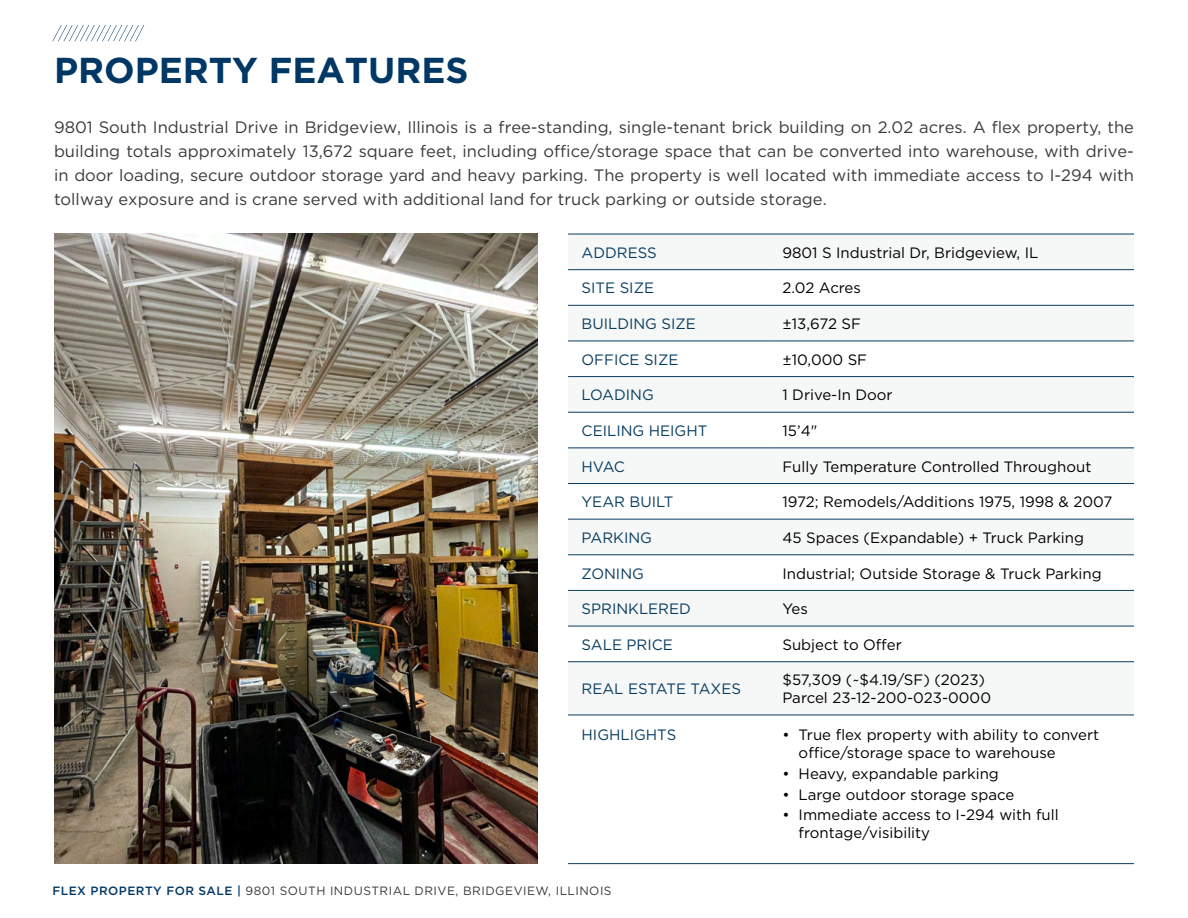
<style>
.page{position:relative;width:1188px;height:918px;background:#fff}
.page>*{position:absolute;margin:0;border:0;box-sizing:border-box;transform-origin:0 0}
.t1{font:700 36px "Gotham";color:#003865}
.t2{font:16.5px/24px "Gotham";color:#393939;text-align:justify}
.t3{font:15px/18px "Gotham";color:#000}
.t4{font:15px "Gotham";color:#083d60}
.t5{font:12px "Gotham";letter-spacing:.04em;color:#393939}
.s1{font-weight:500;color:#003865}
</style>
<div class="page">
<img style="left:54px;top:234px;width:484px;height:630px">
<svg style="left:568px;top:270px;width:566px;height:445px;fill:#f6f7f7"></svg>
<hr style="left:568px;top:234px;width:201px;height:1px;background:#083d60">
<hr style="left:769px;top:234px;width:365px;height:1px;background:#083d60">
<hr style="left:568px;top:269px;width:201px;height:1px;background:#083d60">
<hr style="left:568px;top:305px;width:201px;height:1px;background:#083d60">
<hr style="left:568px;top:341px;width:201px;height:1px;background:#083d60">
<hr style="left:568px;top:376px;width:201px;height:1px;background:#083d60">
<hr style="left:568px;top:412px;width:201px;height:1px;background:#083d60">
<hr style="left:568px;top:447px;width:201px;height:1px;background:#083d60">
<hr style="left:568px;top:483px;width:201px;height:1px;background:#083d60">
<hr style="left:568px;top:519px;width:201px;height:1px;background:#083d60">
<hr style="left:568px;top:554px;width:201px;height:1px;background:#083d60">
<hr style="left:568px;top:590px;width:201px;height:1px;background:#083d60">
<hr style="left:568px;top:626px;width:201px;height:1px;background:#083d60">
<hr style="left:568px;top:661px;width:201px;height:1px;background:#083d60">
<hr style="left:568px;top:715px;width:201px;height:1px;background:#083d60">
<hr style="left:568px;top:863px;width:201px;height:1px;background:#083d60">
<hr style="left:769px;top:269px;width:365px;height:1px;background:#083d60">
<hr style="left:769px;top:305px;width:365px;height:1px;background:#083d60">
<hr style="left:769px;top:341px;width:365px;height:1px;background:#083d60">
<hr style="left:769px;top:376px;width:365px;height:1px;background:#083d60">
<hr style="left:769px;top:412px;width:365px;height:1px;background:#083d60">
<hr style="left:769px;top:447px;width:365px;height:1px;background:#083d60">
<hr style="left:769px;top:483px;width:365px;height:1px;background:#083d60">
<hr style="left:769px;top:519px;width:365px;height:1px;background:#083d60">
<hr style="left:769px;top:554px;width:365px;height:1px;background:#083d60">
<hr style="left:769px;top:590px;width:365px;height:1px;background:#083d60">
<hr style="left:769px;top:626px;width:365px;height:1px;background:#083d60">
<hr style="left:769px;top:661px;width:365px;height:1px;background:#083d60">
<hr style="left:769px;top:715px;width:365px;height:1px;background:#083d60">
<hr style="left:769px;top:863px;width:365px;height:1px;background:#083d60">
<svg style="left:52px;top:25px;width:92px;height:16px"></svg>
<h1 class="t1" style="left:54px;top:47px;width:416px">PROPERTY FEATURES</h1>
<p class="t2" style="left:54px;top:115px;width:1082px">9801 South Industrial Drive in Bridgeview, Illinois is a free-standing, single-tenant brick building on 2.02 acres. A flex property, the building totals approximately 13,672 square feet, including office/storage space that can be converted into warehouse, with drive&shy;in door loading, secure outdoor storage yard and heavy parking. The property is well located with immediate access to I-294 with tollway exposure and is crane served with additional land for truck parking or outside storage.</p>
<p class="t4" style="left:582px;top:243px;width:77px">ADDRESS</p>
<p class="t3" style="left:782px;top:243px;width:257px">9801 S Industrial Dr, Bridgeview, IL</p>
<p class="t4" style="left:582px;top:279px;width:74px">SITE SIZE</p>
<p class="t3" style="left:782px;top:279px;width:80px">2.02 Acres</p>
<p class="t4" style="left:582px;top:314px;width:116px">BUILDING SIZE</p>
<p class="t3" style="left:782px;top:315px;width:80px">±13,672 SF</p>
<p class="t4" style="left:582px;top:350px;width:98px">OFFICE SIZE</p>
<p class="t3" style="left:782px;top:350px;width:86px">±10,000 SF</p>
<p class="t4" style="left:582px;top:385px;width:74px">LOADING</p>
<p class="t3" style="left:782px;top:386px;width:112px">1 Drive-In Door</p>
<p class="t4" style="left:582px;top:421px;width:127px">CEILING HEIGHT</p>
<p class="t3" style="left:782px;top:421px;width:36px">15’4"</p>
<p class="t4" style="left:582px;top:457px;width:45px">HVAC</p>
<p class="t3" style="left:782px;top:457px;width:310px">Fully Temperature Controlled Throughout</p>
<p class="t4" style="left:582px;top:492px;width:94px">YEAR BUILT</p>
<p class="t3" style="left:782px;top:493px;width:331px">1972; Remodels/Additions 1975, 1998 &amp; 2007</p>
<p class="t4" style="left:582px;top:528px;width:72px">PARKING</p>
<p class="t3" style="left:782px;top:528px;width:303px">45 Spaces (Expandable) + Truck Parking</p>
<p class="t4" style="left:582px;top:564px;width:64px">ZONING</p>
<p class="t3" style="left:782px;top:564px;width:321px">Industrial; Outside Storage &amp; Truck Parking</p>
<p class="t4" style="left:582px;top:599px;width:111px">SPRINKLERED</p>
<p class="t3" style="left:782px;top:600px;width:27px">Yes</p>
<p class="t4" style="left:582px;top:635px;width:93px">SALE PRICE</p>
<p class="t3" style="left:782px;top:635px;width:121px">Subject to Offer</p>
<p class="t4" style="left:582px;top:679px;width:161px">REAL ESTATE TAXES</p>
<p class="t3" style="left:782px;top:671px;width:210px">$57,309 (~$4.19/SF) (2023)<br>Parcel 23-12-200-023-0000</p>
<p class="t4" style="left:582px;top:726px;width:96px">HIGHLIGHTS</p>
<p class="t3" style="left:799px;top:726px;width:302px;text-indent:-16px">• True flex property with ability to convert office/storage space to warehouse</p>
<p class="t3" style="left:782px;top:764px;width:218px">• Heavy, expandable parking</p>
<p class="t3" style="left:782px;top:785px;width:233px">• Large outdoor storage space</p>
<p class="t3" style="left:799px;top:805px;width:262px;text-indent:-16px">• Immediate access to I-294 with full frontage/visibility</p>
<p class="t5" style="left:52px;top:883px;width:561px"><span class="s1">FLEX PROPERTY FOR SALE |</span> 9801 SOUTH INDUSTRIAL DRIVE, BRIDGEVIEW, ILLINOIS</p>
</div>
